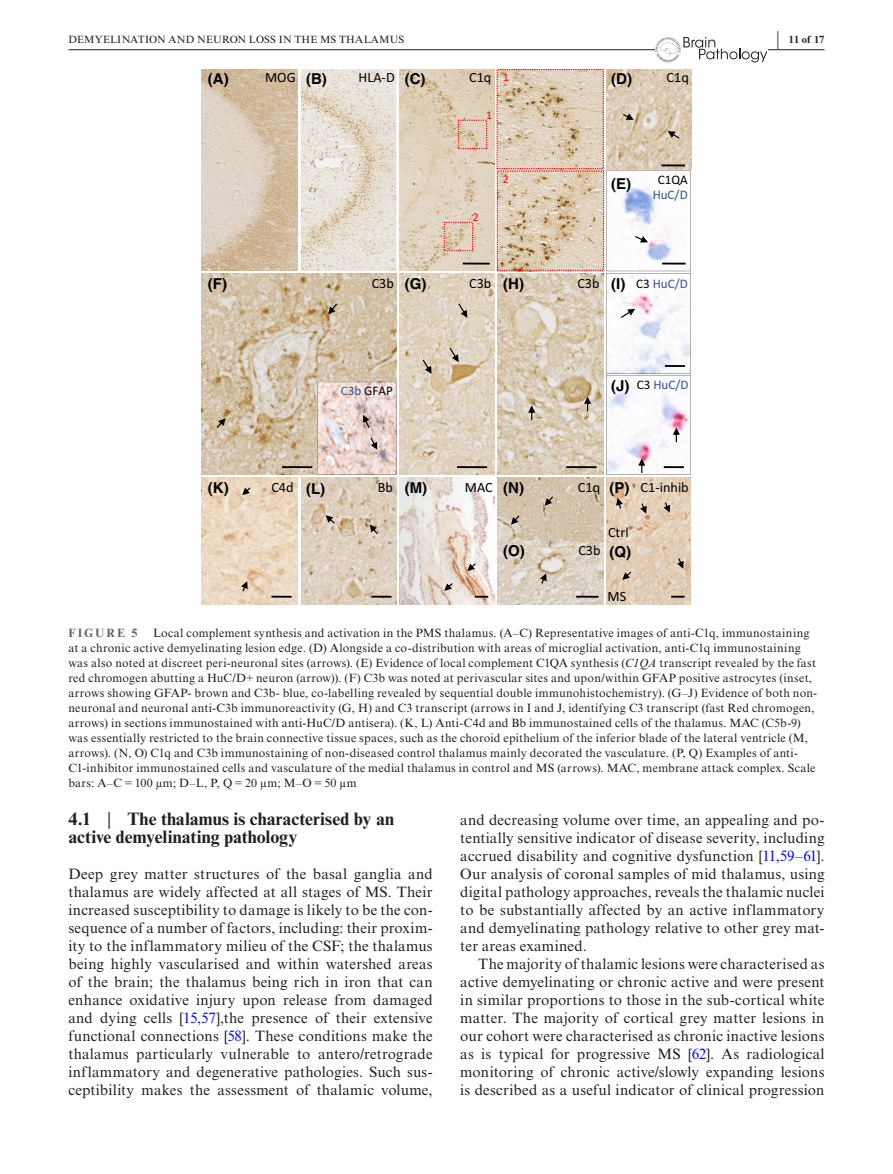
<style>
.page{position:relative;width:893px;height:1174px;background:#fff}
.page>*{position:absolute;margin:0;border:0;box-sizing:border-box;transform-origin:0 0}
.t1{font:700 18px/18px "Times New Roman MT Std";color:#231f20}
.t2{font:15px/18px "Times New Roman MT Std";letter-spacing:.015em;color:#231f20;text-align:justify}
.t3{font:700 15px "Helvetica";color:#000}
.t4{font:14.25px "Calibri";color:#000}
.t5{font:13.05px "Calibri";color:#2f5597}
.t6{font:13.05px "Calibri";color:#000}
.t7{font:12px/15px "Times New Roman MT Std";letter-spacing:.02em;color:#231f20}
.t8{font:700 12px "Times New Roman MT Std";letter-spacing:.175em;color:#636366}
.t9{font:11.85px "Calibri";color:#f00}
.t10{font:10.5px "Times New Roman MT Std";letter-spacing:.02em;color:#231f20}
.t11{font:700 10.5px "Times New Roman MT Std";color:#231f20}
.s1{font-size:20.25px}
.s2{font-family:"Helvetica";font-weight:700;font-size:15px}
.s3{font-size:14.25px;color:#000}
.s4{font-family:"Helvetica";font-weight:700;font-size:15px;color:#000}
.s5{color:#000}
.s6{color:#2f5597}
.s7{font-style:italic}
.s8{font-family:"Times New Roman"}
.s9{font-weight:400}
.s10{color:#00f}
</style>
<div class="page">
<hr style="left:68px;top:49px;width:756px;height:1px;background:#231f20">
<svg style="left:655px;top:37px;width:112px;height:25px"></svg>
<img style="left:498px;top:477px;width:106px;height:128px">
<img style="left:202px;top:477px;width:95px;height:128px">
<img style="left:399px;top:69px;width:96px;height:202px">
<img style="left:202px;top:69px;width:96px;height:202px">
<img style="left:301px;top:69px;width:95px;height:202px">
<svg style="left:458px;top:120px;width:29px;height:29px"></svg>
<img style="left:202px;top:273px;width:195px;height:202px">
<img style="left:399px;top:273px;width:95px;height:201px">
<img style="left:318px;top:381px;width:78px;height:94px">
<img style="left:301px;top:477px;width:96px;height:128px">
<img style="left:399px;top:478px;width:96px;height:127px">
<svg style="left:475px;top:596px;width:13px;height:1px"></svg>
<svg style="left:450px;top:348px;width:9px;height:14px"></svg>
<svg style="left:423px;top:359px;width:9px;height:15px"></svg>
<svg style="left:317px;top:382px;width:79px;height:92px;background:#e4d1cb"></svg>
<svg style="left:241px;top:581px;width:7px;height:10px"></svg>
<svg style="left:326px;top:515px;width:9px;height:8px"></svg>
<svg style="left:370px;top:524px;width:8px;height:10px"></svg>
<svg style="left:217px;top:418px;width:9px;height:10px"></svg>
<svg style="left:467px;top:563px;width:9px;height:8px"></svg>
<svg style="left:444px;top:583px;width:9px;height:8px"></svg>
<svg style="left:444px;top:222px;width:29px;height:29px"></svg>
<svg style="left:458px;top:303px;width:9px;height:15px"></svg>
<svg style="left:463px;top:263px;width:27px;height:1px"></svg>
<svg style="left:328px;top:303px;width:9px;height:11px"></svg>
<svg style="left:576px;top:596px;width:22px;height:1px"></svg>
<svg style="left:371px;top:596px;width:20px;height:1px"></svg>
<img style="left:606px;top:477px;width:85px;height:128px">
<svg style="left:671px;top:596px;width:14px;height:1px"></svg>
<svg style="left:664px;top:502px;width:6px;height:11px"></svg>
<svg style="left:616px;top:498px;width:7px;height:10px"></svg>
<svg style="left:640px;top:503px;width:7px;height:11px"></svg>
<svg style="left:677px;top:558px;width:7px;height:11px"></svg>
<svg style="left:622px;top:571px;width:9px;height:9px"></svg>
<svg style="left:242px;top:487px;width:9px;height:8px"></svg>
<svg style="left:511px;top:515px;width:8px;height:10px"></svg>
<svg style="left:271px;top:596px;width:21px;height:1px"></svg>
<hr style="left:457px;top:466px;width:30px;height:2px;background:#000">
<hr style="left:282px;top:466px;width:30px;height:2px;background:#000">
<svg style="left:496px;top:69px;width:195px;height:405px"></svg>
<svg style="left:545px;top:496px;width:8px;height:10px"></svg>
<svg style="left:540px;top:573px;width:7px;height:11px"></svg>
<p class="t10" style="left:68px;top:33px;width:337px">DEMYELINATION AND NEURON LOSS IN THE MS THALAMUS</p>
<p class="t11" style="left:777px;top:33px;width:49px"><span class="s1">|</span> 11 of 17</p>
<p class="t3" style="left:208px;top:70px;width:22px">(A)</p>
<p class="t4" style="left:265px;top:68px;width:63px">MOG <span class="s2">(B)</span></p>
<p class="t4" style="left:359px;top:68px;width:38px">HLA-D</p>
<p class="t4" style="left:667px;top:68px;width:24px">C1q</p>
<p class="t3" style="left:405px;top:70px;width:22px">(C)</p>
<p class="t4" style="left:469px;top:68px;width:24px">C1q</p>
<p class="t3" style="left:611px;top:70px;width:22px">(D)</p>
<p class="t9" style="left:503px;top:69px;width:7px">1</p>
<p class="t9" style="left:486px;top:107px;width:7px">1</p>
<p class="t9" style="left:473px;top:208px;width:7px">2</p>
<p class="t9" style="left:503px;top:171px;width:7px">2</p>
<p class="t3" style="left:611px;top:175px;width:21px">(E)</p>
<p class="t6" style="left:658px;top:170px;width:31px">C1QA</p>
<p class="t5" style="left:653px;top:186px;width:37px">HuC/D</p>
<p class="t3" style="left:208px;top:274px;width:21px">(F)</p>
<p class="t4" style="left:372px;top:273px;width:56px">C3b <span class="s2">(G)</span></p>
<p class="t3" style="left:503px;top:274px;width:22px">(H)</p>
<p class="t5" style="left:577px;top:274px;width:112px"><span class="s3">C3b</span> <span class="s4">(I)</span> <span class="s5">C3</span> HuC/D</p>
<p class="t4" style="left:469px;top:273px;width:24px">C3b</p>
<p class="t6" style="left:341px;top:381px;width:54px"><span class="s6">C3b</span> GFAP</p>
<p class="t5" style="left:611px;top:375px;width:79px"><span class="s4">(J)</span> <span class="s5">C3</span> HuC/D</p>
<p class="t3" style="left:208px;top:478px;width:22px">(K)</p>
<p class="t3" style="left:405px;top:478px;width:24px">(M)</p>
<p class="t4" style="left:578px;top:477px;width:24px">C1q</p>
<p class="t4" style="left:271px;top:477px;width:24px">C4d</p>
<p class="t4" style="left:378px;top:477px;width:17px">Bb</p>
<p class="t3" style="left:306px;top:479px;width:21px">(L)</p>
<p class="t3" style="left:503px;top:479px;width:22px">(N)</p>
<p class="t4" style="left:465px;top:477px;width:29px">MAC</p>
<p class="t3" style="left:609px;top:479px;width:21px">(P)</p>
<p class="t4" style="left:641px;top:477px;width:50px">C1-inhib</p>
<p class="t3" style="left:503px;top:541px;width:23px">(O)</p>
<p class="t4" style="left:578px;top:540px;width:24px">C3b</p>
<p class="t4" style="left:608px;top:522px;width:22px">Ctrl</p>
<p class="t3" style="left:609px;top:542px;width:23px">(Q)</p>
<p class="t4" style="left:608px;top:586px;width:20px">MS</p>
<p class="t7" style="left:68px;top:625px;width:750px;text-indent:85px">Local complement synthesis and activation in the PMS thalamus. (A–C) Representative images of anti-C1q, immunostaining at a chronic active demyelinating lesion edge. (D) Alongside a co-distribution with areas of microglial activation, anti-C1q immunostaining was also noted at discreet peri-neuronal sites (arrows). (E) Evidence of local complement C1QA synthesis (<span class="s7">C1QA</span> transcript revealed by the fast red chromogen abutting a HuC/D<span class="s8">+</span> neuron (arrow)). (F) C3b was noted at perivascular sites and upon/within GFAP positive astrocytes (inset, arrows showing GFAP- brown and C3b- blue, co-labelling revealed by sequential double immunohistochemistry). (G–J) Evidence of both non&shy;neuronal and neuronal anti-C3b immunoreactivity (G, H) and C3 transcript (arrows in I and J, identifying C3 transcript (fast Red chromogen, arrows) in sections immunostained with anti-HuC/D antisera). (K, L) Anti-C4d and Bb immunostained cells of the thalamus. MAC (C5b-9) was essentially restricted to the brain connective tissue spaces, such as the choroid epithelium of the inferior blade of the lateral ventricle (M, arrows). (N, O) C1q and C3b immunostaining of non-diseased control thalamus mainly decorated the vasculature. (P, Q) Examples of anti-C1-inhibitor immunostained cells and vasculature of the medial thalamus in control and MS (arrows). MAC, membrane attack complex. Scale bars: A–C <span class="s8">=</span> 100 <span class="s8">µ</span>m; D–L, P, Q <span class="s8">=</span> 20 <span class="s8">µ</span>m; M–O <span class="s8">=</span> 50 <span class="s8">µ</span>m</p>
<p class="t8" style="left:68px;top:625px;width:71px">FIGURE 5</p>
<p class="t1" style="left:68px;top:810px;width:327px">4.1 <span class="s9">|</span> The thalamus is characterised by an active demyelinating pathology</p>
<p class="t2" style="left:68px;top:865px;width:366px">Deep grey matter structures of the basal ganglia and thalamus are widely affected at all stages of MS. Their increased susceptibility to damage is likely to be the con&shy;sequence of a number of factors, including: their proxim&shy;ity to the inflammatory milieu of the CSF; the thalamus being highly vascularised and within watershed areas of the brain; the thalamus being rich in iron that can enhance oxidative injury upon release from damaged and dying cells [<span class="s10">15,57</span>],the presence of their extensive functional connections [<span class="s10">58</span>]. These conditions make the thalamus particularly vulnerable to antero/retrograde inflammatory and degenerative pathologies. Such sus&shy;ceptibility makes the assessment of thalamic volume,</p>
<p class="t2" style="left:460px;top:811px;width:366px">and decreasing volume over time, an appealing and po&shy;tentially sensitive indicator of disease severity, including accrued disability and cognitive dysfunction [<span class="s10">11,59–61</span>].<br>Our analysis of coronal samples of mid thalamus, using digital pathology approaches, reveals the thalamic nuclei to be substantially affected by an active inflammatory and demyelinating pathology relative to other grey mat&shy;ter areas examined.</p>
<p class="t2" style="left:460px;top:955px;width:366px;text-indent:18px">The majority of thalamic lesions were characterised as active demyelinating or chronic active and were present in similar proportions to those in the sub-cortical white matter. The majority of cortical grey matter lesions in our cohort were characterised as chronic inactive lesions as is typical for progressive MS [<span class="s10">62</span>]. As radiological monitoring of chronic active/slowly expanding lesions is described as a useful indicator of clinical progression</p>
</div>
